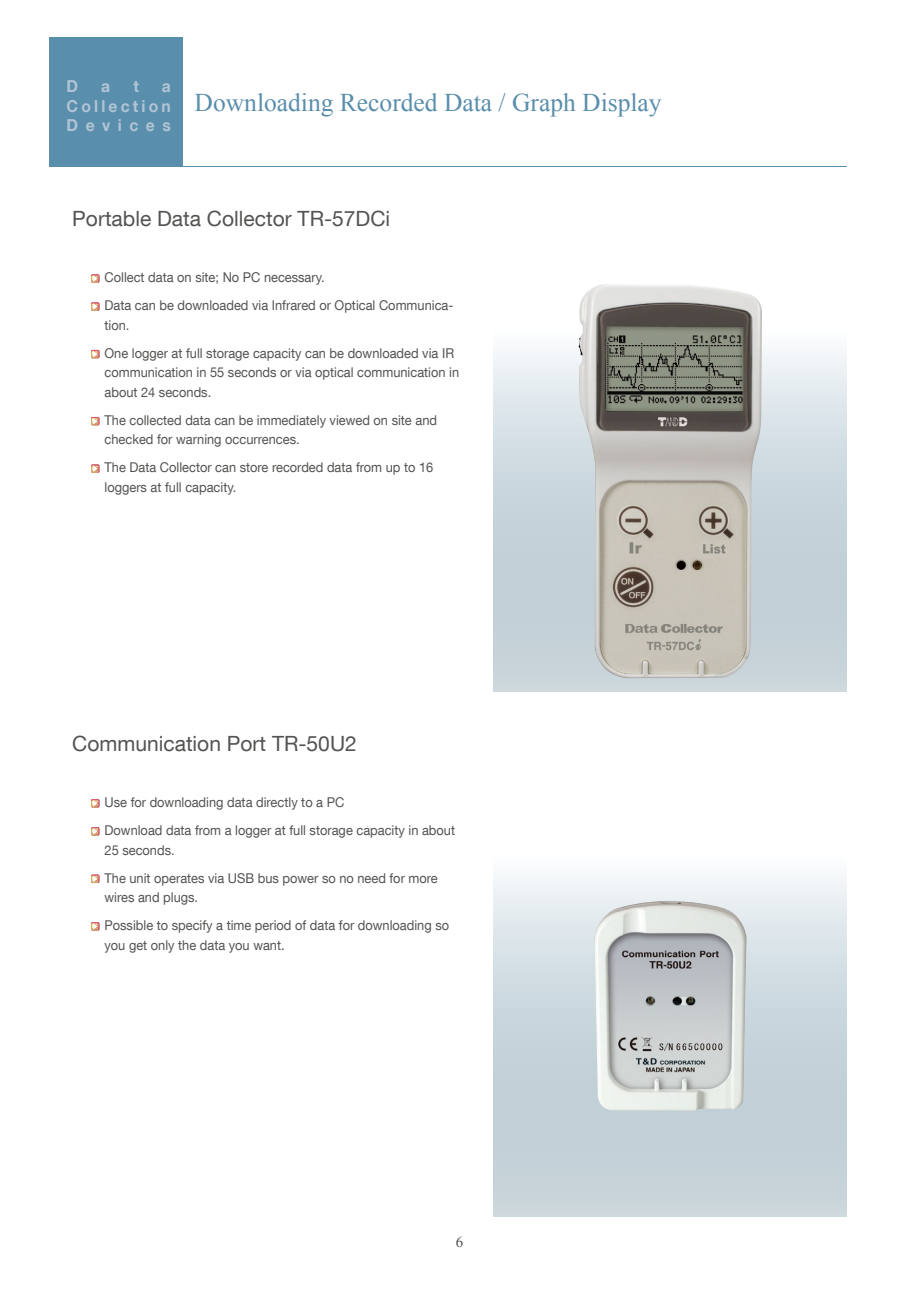
<style>
.page{position:relative;width:919px;height:1289px;background:#fff}
.page>*{position:absolute;margin:0;border:0;box-sizing:border-box;transform-origin:0 0}
.t1{font:25.5px "Times New Roman";color:#598eac}
.t2{font:21px "Helvetica Neue LT Com";color:#535351}
.t3{font:700 16.5px/19.5px "Helvetica Neue LT Com";letter-spacing:.2em;color:#b1c4d4;text-align:justify;scale:.95 1}
.t4{font:15px "Times New Roman";color:#535351}
.t5{font:13.5px/28px "Helvetica Neue LT Com";color:#535351;scale:.95 1}
</style>
<div class="page">
<svg style="left:493px;top:353px;width:353px;height:339px"></svg>
<svg style="left:493px;top:877px;width:353px;height:339px"></svg>
<div style="left:49px;top:37px;width:133px;height:130px;background:#598eac"></div>
<hr style="left:49px;top:166px;width:797px;height:1px;background:#598eac">
<img style="left:594px;top:900px;width:152px;height:210px">
<img style="left:578px;top:284px;width:184px;height:394px">
<svg style="left:91px;top:274px;width:8px;height:9px"></svg>
<svg style="left:91px;top:302px;width:8px;height:9px"></svg>
<svg style="left:91px;top:350px;width:8px;height:8px"></svg>
<svg style="left:91px;top:417px;width:8px;height:8px"></svg>
<svg style="left:91px;top:464px;width:8px;height:9px"></svg>
<svg style="left:91px;top:799px;width:8px;height:8px"></svg>
<svg style="left:91px;top:827px;width:8px;height:8px"></svg>
<svg style="left:91px;top:874px;width:8px;height:9px"></svg>
<svg style="left:91px;top:922px;width:8px;height:8px"></svg>
<p class="t3" style="left:67px;top:76px;width:14px">D</p>
<p class="t3" style="left:101px;top:76px;width:11px">a</p>
<p class="t3" style="left:133px;top:76px;width:7px">t</p>
<p class="t3" style="left:67px;top:76px;width:111px;text-indent:95px">a Collection Devices</p>
<h1 class="t1" style="left:195px;top:85px;width:468px">Downloading Recorded Data / Graph Display</h1>
<h2 class="t2" style="left:72px;top:206px;width:319px">Portable Data Collector TR-57DCi</h2>
<p class="t5" style="left:104px;top:263px;width:369px">Collect data on site; No PC necessary.<br>Data can be downloaded via Infrared or Optical Communica-</p>
<p class="t5" style="left:104px;top:311px;width:369px">tion.<br>One logger at full storage capacity can be downloaded via IR</p>
<p class="t5" style="left:104px;top:362px;width:375px;line-height:19.5px">communication in 55 seconds or via optical communication in about 24 seconds.</p>
<p class="t5" style="left:104px;top:410px;width:351px;line-height:19.5px">The collected data can be immediately viewed on site and checked for warning occurrences.</p>
<p class="t5" style="left:104px;top:457px;width:347px;line-height:19.5px">The Data Collector can store recorded data from up to 16 loggers at full capacity.</p>
<h2 class="t2" style="left:72px;top:730px;width:286px">Communication Port TR-50U2</h2>
<p class="t5" style="left:104px;top:787px;width:370px">Use for downloading data directly to a PC<br>Download data from a logger at full storage capacity in about</p>
<p class="t5" style="left:104px;top:835px;width:352px">25 seconds.<br>The unit operates via USB bus power so no need for more</p>
<p class="t5" style="left:104px;top:882px;width:364px">wires and plugs.<br>Possible to specify a time period of data for downloading so</p>
<p class="t5" style="left:104px;top:930px;width:191px">you get only the data you want.</p>
<p class="t4" style="left:455px;top:1231px;width:9px">6</p>
</div>
